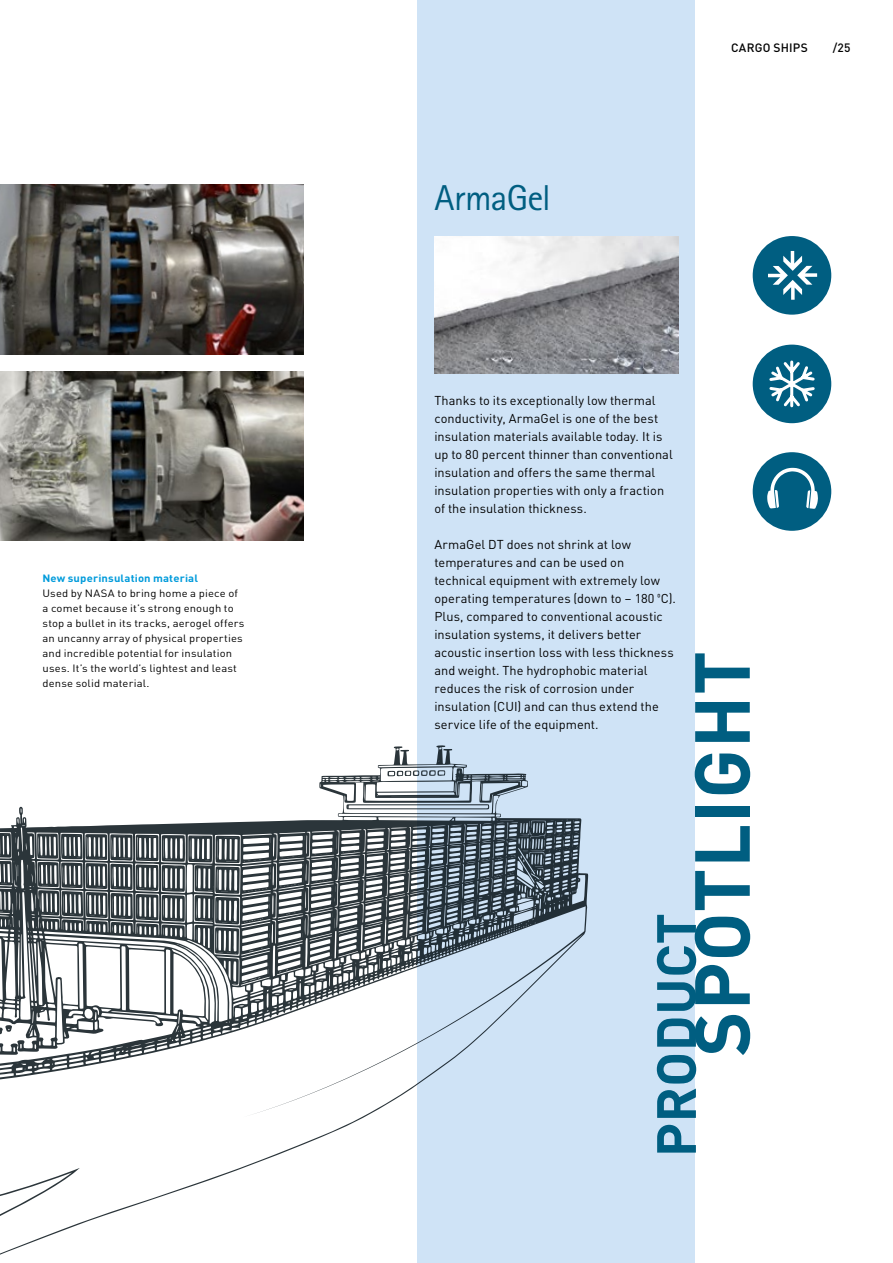
<style>
.page{position:relative;width:893px;height:1263px;background:#fff}
.page>*{position:absolute;margin:0;border:0;box-sizing:border-box;transform-origin:0 0}
.t1{font:700 76.65px "DIN Pro";letter-spacing:.01em;color:#005e81}
.t2{font:700 54.45px "DIN Pro";letter-spacing:.01em;color:#005e81}
.t3{font:36px "Rotis Sans Serif Pro";letter-spacing:-.02em;color:#005e81}
.t4{font:12.75px/18px "DIN Pro";letter-spacing:.005em;color:#000}
.t5{font:500 12px "DIN Pro";letter-spacing:.02em;color:#000}
.t6{font:10.5px/15px "DIN Pro";letter-spacing:.015em;color:#000;scale:1.07 1}
.t7{font:700 10.5px "DIN Pro";letter-spacing:.01em;color:#009bdb;scale:1.07 1}
</style>
<div class="page">
<div style="left:417px;top:0;width:278px;height:1263px;background:#cfe3f6"></div>
<div style="left:753px;top:345px;width:78px;height:78px;background:#005e81;border-radius:50%"></div>
<div style="left:753px;top:236px;width:78px;height:79px;background:#005e81;border-radius:50%"></div>
<img style="left:0;top:185px;width:303px;height:169px">
<div style="left:753px;top:452px;width:78px;height:79px;background:#005e81;border-radius:50%"></div>
<svg style="left:0;top:745px;width:588px;height:510px"></svg>
<img style="left:434px;top:236px;width:244px;height:138px">
<img style="left:0;top:371px;width:303px;height:169px">
<svg style="left:768px;top:251px;width:49px;height:49px"></svg>
<svg style="left:767px;top:468px;width:51px;height:41px"></svg>
<svg style="left:769px;top:360px;width:46px;height:48px"></svg>
<p class="t7" style="left:43px;top:570px;width:147px">New superinsulation material</p>
<p class="t6" style="left:43px;top:585px;width:190px">Used by NASA to bring home a piece of a comet because it’s strong enough to stop a bullet in its tracks, aerogel offers an uncanny array of physical properties and incredible potential for insulation uses. It’s the world’s lightest and least dense solid material.</p>
<h3 class="t3" style="left:434px;top:177px;width:118px">ArmaGel</h3>
<p class="t5" style="left:731px;top:38px;width:78px">CARGO SHIPS</p>
<p class="t5" style="left:833px;top:38px;width:19px">/25</p>
<p class="t4" style="left:434px;top:391px;width:240px">Thanks to its exceptionally low thermal conductivity, ArmaGel is one of the best insulation materials available today. It is up to 80 percent thinner than conventional insulation and offers the same thermal insulation properties with only a fraction of the insulation thickness.</p>
<p class="t4" style="left:434px;top:535px;width:243px">ArmaGel DT does not shrink at low temperatures and can be used on technical equipment with extremely low operating temperatures (down to – 180 ⁰C).<br>Plus, compared to conventional acoustic insulation systems, it delivers better acoustic insertion loss with less thickness and weight. The hydrophobic material reduces the risk of corrosion under insulation (CUI) and can thus extend the service life of the equipment.</p>
<h1 class="t1" style="left:662px;top:1056px;width:407px;rotate:-90deg">SPOTLIGHT</h1>
<h2 class="t2" style="left:634px;top:1157px;width:245px;rotate:-90deg">PRODUCT</h2>
</div>
